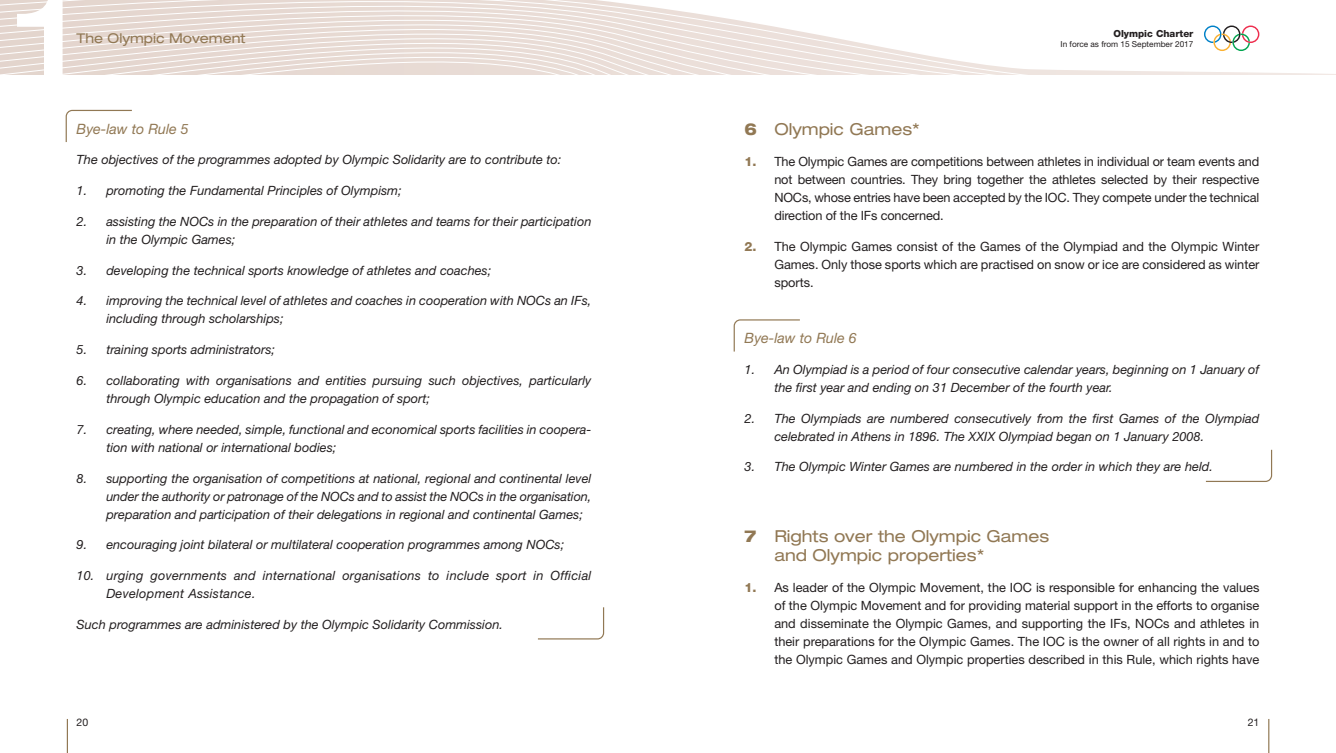
<style>
.page{position:relative;width:1336px;height:753px;background:#fff}
.page>*{position:absolute;margin:0;border:0;box-sizing:border-box;transform-origin:0 0}
.t1{font:expanded 16.5px/19.5px "Helvetica Neue LT Std";color:#917854}
.t2{font:italic 14.25px "Helvetica Neue LT Std";color:#917854}
.t3{font:expanded 13.5px "Helvetica Neue LT Std";color:#917854}
.t4{font:italic 12.75px/18px "Helvetica Neue LT Std";color:#231f20}
.t5{font:12.75px/18px "Helvetica Neue LT Std";color:#231f20;text-align:justify}
.t6{font:italic 12.75px/18px "Helvetica Neue LT Std";letter-spacing:.02em;color:#231f20}
.t7{font:10.5px "Helvetica Neue LT Std";color:#231f20}
.t8{font:800 9.75px "Helvetica Neue LT Std";color:#231f20}
.t9{font:8.25px "Helvetica Neue LT Std";color:#231f20}
.s1{font-weight:800}
.s2{font-weight:800;color:#917854}
</style>
<div class="page">
<hr style="left:1267px;top:719px;width:2px;height:34px;background:#917854">
<hr style="left:67px;top:719px;width:1px;height:34px;background:#917854">
<svg style="left:1104px;top:25px;width:218px;height:49px"></svg>
<svg style="left:0;top:0;width:1104px;height:75px"></svg>
<svg style="left:1203px;top:26px;width:56px;height:25px"></svg>
<svg style="left:17px;top:0;width:46px;height:75px"></svg>
<svg style="left:65px;top:109px;width:67px;height:33px"></svg>
<svg style="left:538px;top:607px;width:66px;height:33px"></svg>
<svg style="left:733px;top:319px;width:67px;height:33px"></svg>
<svg style="left:1205px;top:449px;width:67px;height:33px"></svg>
<p class="t3" style="left:77px;top:30px;width:170px">The Olympic Movement</p>
<p class="t8" style="left:1113px;top:27px;width:81px">Olympic Charter</p>
<p class="t9" style="left:1060px;top:39px;width:134px">In force as from 15 September 2017</p>
<p class="t2" style="left:77px;top:120px;width:114px">Bye-law to Rule 5</p>
<p class="t4" style="left:77px;top:151px;width:486px">The objectives of the programmes adopted by Olympic Solidarity are to contribute to:</p>
<p class="t4" style="left:77px;top:181px;width:326px">1. promoting the Fundamental Principles of Olympism;</p>
<p class="t4" style="left:106px;top:212px;width:486px;text-indent:-30px">2. assisting the NOCs in the preparation of their athletes and teams for their participation in the Olympic Games;</p>
<p class="t4" style="left:77px;top:261px;width:416px">3. developing the technical sports knowledge of athletes and coaches;</p>
<p class="t4" style="left:106px;top:292px;width:486px;text-indent:-30px">4. improving the technical level of athletes and coaches in cooperation with NOCs an IFs, including through scholarships;</p>
<p class="t4" style="left:77px;top:340px;width:200px">5. training sports administrators;</p>
<p class="t4" style="left:106px;top:371px;width:486px;text-indent:-30px">6. collaborating with organisations and entities pursuing such objectives, particularly through Olympic education and the propagation of sport;</p>
<p class="t4" style="left:106px;top:420px;width:486px;text-indent:-30px">7. creating, where needed, simple, functional and economical sports facilities in coopera&shy;tion with national or international bodies;</p>
<p class="t4" style="left:106px;top:469px;width:486px;text-align:justify;text-indent:-30px">8. supporting the organisation of competitions at national, regional and continental level under the authority or patronage of the NOCs and to assist the NOCs in the organisation, preparation and participation of their delegations in regional and continental Games;</p>
<p class="t4" style="left:77px;top:535px;width:489px">9. encouraging joint bilateral or multilateral cooperation programmes among NOCs;</p>
<p class="t6" style="left:106px;top:566px;width:486px;text-indent:-30px">10. urging governments and international organisations to include sport in Official<br>Development Assistance.</p>
<p class="t4" style="left:77px;top:615px;width:428px">Such programmes are administered by the Olympic Solidarity Commission.</p>
<p class="t1" style="left:744px;top:119px;width:177px"><span class="s1">6</span> Olympic Games*</p>
<p class="t5" style="left:774px;top:152px;width:486px;text-indent:-30px"><span class="s2">1.</span> The Olympic Games are competitions between athletes in individual or team events and not between countries. They bring together the athletes selected by their respective NOCs, whose entries have been accepted by the IOC. They compete under the technical direction of the IFs concerned.</p>
<p class="t5" style="left:774px;top:237px;width:486px;text-indent:-30px"><span class="s2">2.</span> The Olympic Games consist of the Games of the Olympiad and the Olympic Winter Games. Only those sports which are practised on snow or ice are considered as winter sports.</p>
<p class="t2" style="left:744px;top:329px;width:114px">Bye-law to Rule 6</p>
<p class="t4" style="left:774px;top:360px;width:486px;text-indent:-30px">1. An Olympiad is a period of four consecutive calendar years, beginning on 1 January of the first year and ending on 31 December of the fourth year.</p>
<p class="t4" style="left:774px;top:409px;width:486px;text-indent:-30px">2. The Olympiads are numbered consecutively from the first Games of the Olympiad celebrated in Athens in 1896. The XXIX Olympiad began on 1 January 2008.</p>
<p class="t4" style="left:744px;top:457px;width:470px">3. The Olympic Winter Games are numbered in the order in which they are held.</p>
<p class="t1" style="left:774px;top:526px;width:276px;text-indent:-30px"><span class="s1">7</span> Rights over the Olympic Games and Olympic properties*</p>
<p class="t5" style="left:774px;top:578px;width:486px;text-indent:-30px"><span class="s2">1.</span> As leader of the Olympic Movement, the IOC is responsible for enhancing the values of the Olympic Movement and for providing material support in the efforts to organise and disseminate the Olympic Games, and supporting the IFs, NOCs and athletes in their preparations for the Olympic Games. The IOC is the owner of all rights in and to the Olympic Games and Olympic properties described in this Rule, which rights have</p>
<p class="t7" style="left:77px;top:716px;width:13px">20</p>
<p class="t7" style="left:1247px;top:716px;width:13px">21</p>
</div>
